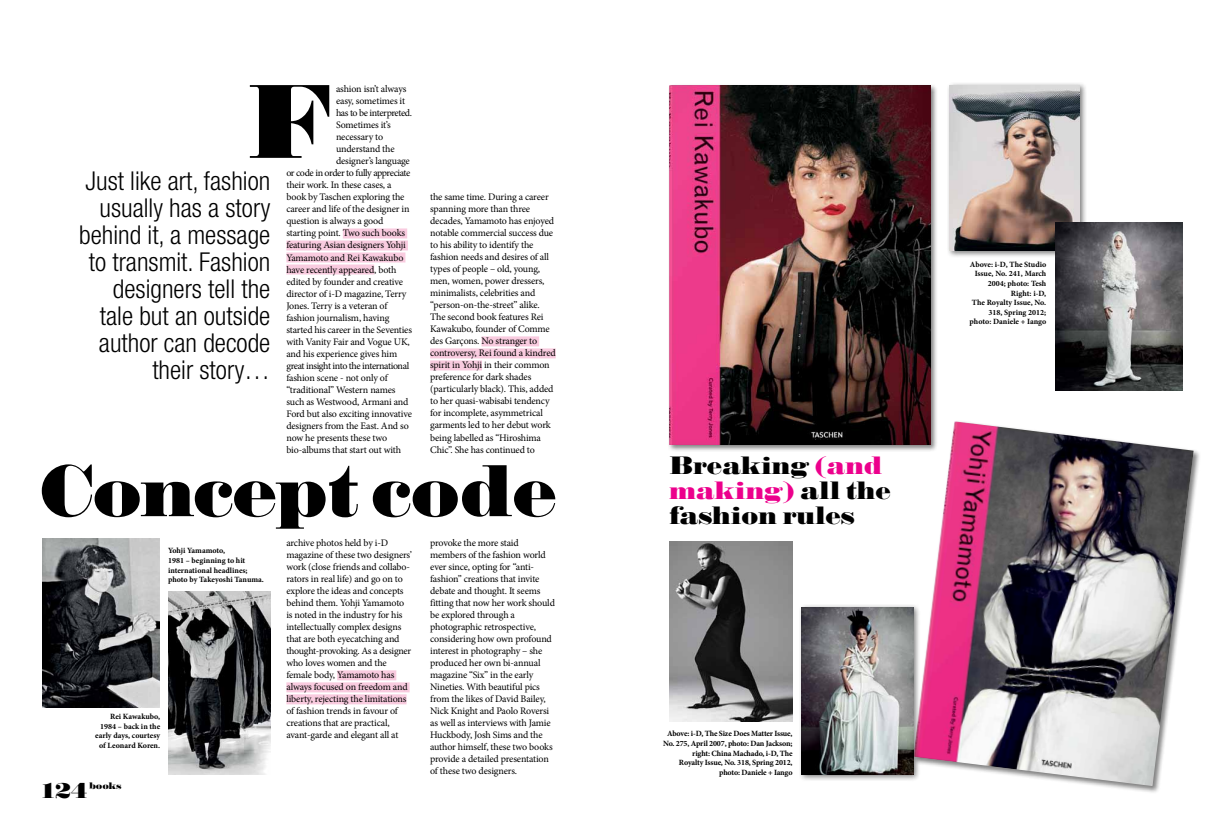
<style>
.page{position:relative;width:1225px;height:817px;background:#fff}
.page>*{position:absolute;margin:0;border:0;box-sizing:border-box;transform-origin:0 0}
.t1{font:100px "Falstaff MT Std";color:#000}
.t2{font:70px "Falstaff MT Std";letter-spacing:-.04em;color:#000}
.t3{font:300 condensed 26px/27px "Helvetica Neue LT Std";color:#000;text-align:right}
.t4{font:24px/25px "Falstaff MT Std";letter-spacing:-.02em;color:#000}
.t5{font:21px "Falstaff MT Std";color:#000}
.t6{font:10px/12px "Minion Pro";letter-spacing:-.02em;color:#000}
.t7{font:10px "Minion Pro";letter-spacing:-.04em;color:#000}
.t8{font:10px "Minion Pro";letter-spacing:-.045em;color:#000}
.t9{font:9px "Falstaff MT Std";letter-spacing:-.02em;color:#000}
.t10{font:700 8px/9.6px "Minion Pro";letter-spacing:-.01em;color:#000;text-align:right}
.s1{color:#ec008c}
</style>
<div class="page">
<div style="left:343px;top:228px;width:64px;height:10px;background:#f9cbdf"></div>
<div style="left:286px;top:240px;width:122px;height:10px;background:#f9cbdf"></div>
<div style="left:286px;top:252px;width:119px;height:10px;background:#f9cbdf"></div>
<div style="left:286px;top:264px;width:88px;height:10px;background:#f9cbdf"></div>
<div style="left:337px;top:670px;width:59px;height:10px;background:#f9cbdf"></div>
<div style="left:286px;top:682px;width:123px;height:10px;background:#f9cbdf"></div>
<div style="left:286px;top:694px;width:120px;height:10px;background:#f9cbdf"></div>
<div style="left:481px;top:336px;width:58px;height:10px;background:#f9cbdf"></div>
<div style="left:430px;top:348px;width:126px;height:10px;background:#f9cbdf"></div>
<div style="left:430px;top:360px;width:52px;height:10px;background:#f9cbdf"></div>
<div style="left:667px;top:83px;width:270px;height:369px;background:#000;opacity:.5"></div>
<img style="left:669px;top:85px;width:261px;height:359px">
<div style="left:911px;top:419px;width:290px;height:374px;background:#000;opacity:.5"></div>
<img style="left:913px;top:421px;width:280px;height:365px">
<div style="left:946px;top:82px;width:141px;height:176px;background:#000;opacity:.5"></div>
<img style="left:950px;top:85px;width:129px;height:166px">
<div style="left:798px;top:603px;width:122px;height:178px;background:#000;opacity:.5"></div>
<img style="left:801px;top:607px;width:112px;height:167px">
<img style="left:43px;top:539px;width:116px;height:168px">
<img style="left:168px;top:591px;width:102px;height:183px">
<img style="left:1055px;top:223px;width:127px;height:167px">
<img style="left:669px;top:542px;width:124px;height:179px">
<h1 class="t1" style="left:247px;top:63px;width:88px">F</h1>
<p class="t6" style="left:336px;top:83px;width:72px">ashion isn’t always</p>
<p class="t6" style="left:336px;top:95px;width:71px">easy, sometimes it</p>
<p class="t8" style="left:336px;top:106px;width:77px">has to be interpreted.</p>
<p class="t6" style="left:336px;top:119px;width:56px">Sometimes it’s</p>
<p class="t6" style="left:336px;top:131px;width:49px">necessary to</p>
<p class="t6" style="left:336px;top:143px;width:60px">understand the</p>
<p class="t6" style="left:336px;top:155px;width:75px">designer’s language</p>
<p class="t7" style="left:286px;top:166px;width:126px">or code in order to fully appreciate</p>
<p class="t6" style="left:286px;top:179px;width:107px">their work. In these cases, a</p>
<p class="t6" style="left:286px;top:191px;width:120px">book by Taschen exploring the</p>
<p class="t6" style="left:286px;top:203px;width:125px">career and life of the designer in</p>
<p class="t6" style="left:286px;top:215px;width:99px">question is always a good</p>
<p class="t6" style="left:286px;top:227px;width:120px">starting point. Two such books</p>
<p class="t6" style="left:286px;top:239px;width:121px">featuring Asian designers Yohji</p>
<p class="t6" style="left:286px;top:251px;width:119px">Yamamoto and Rei Kawakubo</p>
<p class="t6" style="left:286px;top:263px;width:112px">have recently appeared, both</p>
<p class="t6" style="left:286px;top:275px;width:118px">edited by founder and creative</p>
<p class="t6" style="left:286px;top:287px;width:122px">director of i-D magazine, Terry</p>
<p class="t6" style="left:286px;top:299px;width:102px">Jones. Terry is a veteran of</p>
<p class="t6" style="left:286px;top:311px;width:105px">fashion journalism, having</p>
<p class="t6" style="left:286px;top:323px;width:127px">started his career in the Seventies</p>
<p class="t6" style="left:286px;top:335px;width:125px">with Vanity Fair and Vogue UK,</p>
<p class="t6" style="left:286px;top:347px;width:112px">and his experience gives him</p>
<p class="t7" style="left:286px;top:358px;width:124px">great insight into the international</p>
<p class="t6" style="left:286px;top:371px;width:103px">fashion scene - not only of</p>
<p class="t6" style="left:286px;top:383px;width:111px">“traditional” Western names</p>
<p class="t6" style="left:286px;top:395px;width:124px">such as Westwood, Armani and</p>
<p class="t6" style="left:286px;top:407px;width:127px">Ford but also exciting innovative</p>
<p class="t6" style="left:286px;top:419px;width:124px">designers from the East. And so</p>
<p class="t6" style="left:286px;top:431px;width:102px">now he presents these two</p>
<p class="t6" style="left:286px;top:443px;width:116px">bio-albums that start out with</p>
<h2 class="t2" style="left:39px;top:449px;width:520px">Concept code</h2>
<h3 class="t3" style="left:79px;top:167px;width:192px">Just like art, fashion usually has a story behind it, a message to transmit. Fashion designers tell the tale but an outside author can decode their story…</h3>
<p class="t6" style="left:430px;top:191px;width:127px">the same time. During a career spanning more than three decades, Yamamoto has enjoyed notable commercial success due to his ability to identify the fashion needs and desires of all types of people – old, young, men, women, power dressers, minimalists, celebrities and “person-on-the-street” alike.<br>The second book features Rei<br>Kawakubo, founder of Comme des Garçons. No stranger to controversy, Rei found a kindred spirit in Yohji in their common preference for dark shades (particularly black). This, added to her quasi-wabisabi tendency for incomplete, asymmetrical garments led to her debut work being labelled as “Hiroshima<br>Chic”. She has continued to</p>
<p class="t10" style="left:168px;top:545px;width:97px;text-align:left">Yohji Yamamoto,<br>1981 – beginning to hit international headlines; photo by Takeyoshi Tanuma.</p>
<p class="t10" style="left:95px;top:711px;width:66px">Rei Kawakubo,<br>1984 – back in the early days, courtesy of Leonard Koren.</p>
<h3 class="t5" style="left:40px;top:778px;width:49px">124</h3>
<p class="t9" style="left:89px;top:780px;width:34px">books</p>
<p class="t6" style="left:286px;top:537px;width:127px">archive photos held by i-D magazine of these two designers’ work (close friends and collabo&shy;rators in real life) and go on to explore the ideas and concepts behind them. Yohji Yamamoto is noted in the industry for his intellectually complex designs that are both eyecatching and thought-provoking. As a designer who loves women and the female body, Yamamoto has always focused on freedom and liberty, rejecting the limitations of fashion trends in favour of creations that are practical, avant-garde and elegant all at</p>
<p class="t6" style="left:430px;top:537px;width:126px">provoke the more staid members of the fashion world ever since, opting for “anti&shy;fashion” creations that invite debate and thought. It seems fitting that now her work should be explored through a photographic retrospective, considering how own profound interest in photography – she produced her own bi-annual magazine “Six” in the early<br>Nineties. With beautiful pics from the likes of David Bailey,<br>Nick Knight and Paolo Roversi as well as interviews with Jamie<br>Huckbody, Josh Sims and the author himself, these two books provide a detailed presentation of these two designers.</p>
<h3 class="t4" style="left:669px;top:453px;width:223px">Breaking <span class="s1">(and making)</span> all the fashion rules</h3>
<p class="t10" style="left:969px;top:259px;width:78px">Above: i-D, The Studio<br>Issue, No. 241, March<br>2004; photo: Tesh<br>Right: i-D,<br>The Royalty Issue, No.<br>318, Spring 2012; photo: Daniele + Iango</p>
<p class="t10" style="left:663px;top:728px;width:131px">Above: i-D, The Size Does Matter Issue, No. 275, April 2007, photo: Dan Jackson; right: China Machado, i-D, The<br>Royalty Issue, No. 318, Spring 2012, photo: Daniele + Iango</p>
</div>
